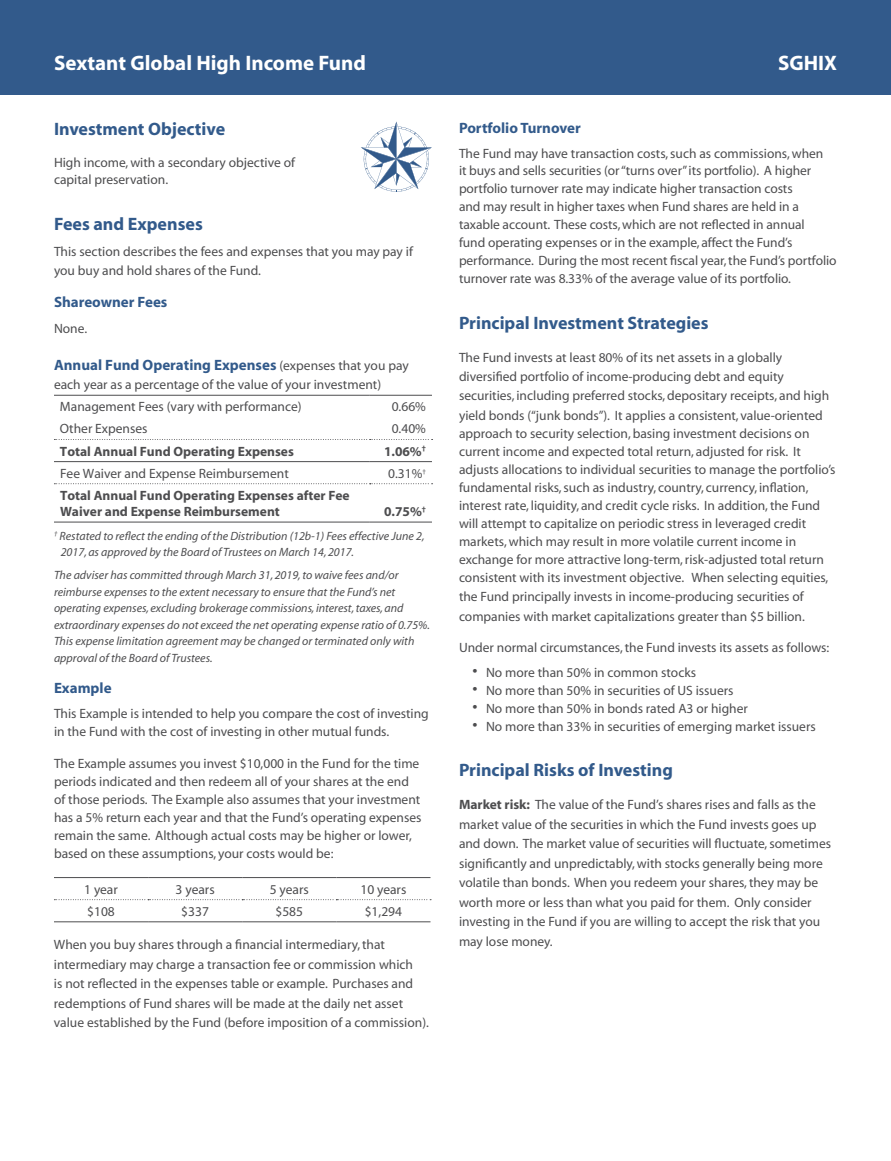
<style>
.page{position:relative;width:891px;height:1161px;background:#fff}
.page>*{position:absolute;margin:0;border:0;box-sizing:border-box;transform-origin:0 0}
.t1{font:700 21px "Myriad";color:#fff}
.t2{font:700 18px "Myriad";color:#325a8b}
.t3{font:700 15px "Myriad";color:#325a8b}
.t4{font:13.5px/18px "Myriad";color:#4d4d4f}
.t5{font:700 13.5px/16.2px "Myriad";color:#4d4d4f}
.t6{font:italic 12px/16.5px "Myriad";color:#4d4d4f}
.s1{font-weight:400;font-size:13.5px;color:#4d4d4f}
.s2{font-size:18px}
.s3{font-weight:700}
</style>
<div class="page">
<hr style="left:54px;top:395px;width:316px;height:1px;background:#4d4d4f">
<hr style="left:370px;top:395px;width:62px;height:1px;background:#4d4d4f">
<hr style="left:54px;top:461px;width:316px;height:1px;background:#4d4d4f">
<hr style="left:370px;top:461px;width:62px;height:1px;background:#4d4d4f">
<hr style="left:54px;top:522px;width:316px;height:1px;background:#4d4d4f">
<hr style="left:370px;top:522px;width:62px;height:1px;background:#4d4d4f">
<svg style="left:54px;top:439px;width:379px;height:1px"></svg>
<svg style="left:54px;top:483px;width:379px;height:1px"></svg>
<hr style="left:54px;top:877px;width:94px;height:1px;background:#4d4d4f">
<hr style="left:148px;top:877px;width:94px;height:1px;background:#4d4d4f">
<hr style="left:242px;top:877px;width:94px;height:1px;background:#4d4d4f">
<hr style="left:336px;top:877px;width:94px;height:1px;background:#4d4d4f">
<hr style="left:54px;top:921px;width:94px;height:1px;background:#4d4d4f">
<hr style="left:148px;top:921px;width:94px;height:1px;background:#4d4d4f">
<hr style="left:242px;top:921px;width:94px;height:1px;background:#4d4d4f">
<hr style="left:336px;top:921px;width:94px;height:1px;background:#4d4d4f">
<svg style="left:54px;top:899px;width:377px;height:1px"></svg>
<div style="left:0;top:0;width:891px;height:94px;background:#325a8b"></div>
<svg style="left:361px;top:122px;width:71px;height:70px"></svg>
<h1 class="t1" style="left:54px;top:52px;width:313px">Sextant Global High Income Fund</h1>
<h1 class="t1" style="left:778px;top:52px;width:60px">SGHIX</h1>
<h2 class="t2" style="left:54px;top:120px;width:173px">Investment Objective</h2>
<p class="t4" style="left:54px;top:154px;width:243px">High income, with a secondary objective of capital preservation.</p>
<h2 class="t2" style="left:54px;top:214px;width:150px">Fees and Expenses</h2>
<p class="t4" style="left:54px;top:242px;width:360px;line-height:19.5px">This section describes the fees and expenses that you may pay if you buy and hold shares of the Fund.</p>
<p class="t3" style="left:54px;top:294px;width:115px">Shareowner Fees</p>
<p class="t4" style="left:54px;top:320px;width:35px">None.</p>
<p class="t3" style="left:54px;top:357px;width:356px">Annual Fund Operating Expenses <span class="s1">(expenses that you pay</span></p>
<p class="t4" style="left:60px;top:374px;width:323px;line-height:22.2px;text-indent:-6px">each year as a percentage of the value of your investment)<br>Management Fees (vary with performance)</p>
<p class="t4" style="left:392px;top:398px;width:36px">0.66%</p>
<p class="t4" style="left:60px;top:421px;width:89px">Other Expenses</p>
<p class="t4" style="left:392px;top:421px;width:36px">0.40%</p>
<p class="t5" style="left:60px;top:443px;width:235px">Total Annual Fund Operating Expenses</p>
<p class="t5" style="left:384px;top:443px;width:43px">1.06%<sup>†</sup></p>
<p class="t4" style="left:60px;top:465px;width:230px">Fee Waiver and Expense Reimbursement</p>
<p class="t4" style="left:388px;top:465px;width:39px">0.31%<sup>†</sup></p>
<p class="t5" style="left:60px;top:488px;width:291px">Total Annual Fund Operating Expenses after Fee<br>Waiver and Expense Reimbursement</p>
<p class="t5" style="left:384px;top:504px;width:43px">0.75%<sup>†</sup></p>
<p class="t6" style="left:61px;top:528px;width:365px;text-indent:-7px"><sup>†</sup> Restated to reflect the ending of the Distribution (12b-1) Fees effective June 2,<br>2017, as approved by the Board of Trustees on March 14, 2017.</p>
<p class="t6" style="left:54px;top:568px;width:378px">The adviser has committed through March 31, 2019, to waive fees and/or reimburse expenses to the extent necessary to ensure that the Fund’s net operating expenses, excluding brokerage commissions, interest, taxes, and extraordinary expenses do not exceed the net operating expense ratio of 0.75%.<br>This expense limitation agreement may be changed or terminated only with approval of the Board of Trustees.</p>
<p class="t3" style="left:54px;top:681px;width:59px">Example</p>
<p class="t4" style="left:54px;top:705px;width:376px">This Example is intended to help you compare the cost of investing in the Fund with the cost of investing in other mutual funds.</p>
<p class="t4" style="left:54px;top:755px;width:369px">The Example assumes you invest $10,000 in the Fund for the time periods indicated and then redeem all of your shares at the end of those periods. The Example also assumes that your investment has a 5% return each year and that the Fund’s operating expenses remain the same. Although actual costs may be higher or lower, based on these assumptions, your costs would be:</p>
<p class="t4" style="left:84px;top:881px;width:35px">1 year</p>
<p class="t4" style="left:176px;top:881px;width:41px">3 years</p>
<p class="t4" style="left:270px;top:881px;width:41px">5 years</p>
<p class="t4" style="left:360px;top:881px;width:47px">10 years</p>
<p class="t4" style="left:87px;top:903px;width:29px">$108</p>
<p class="t4" style="left:181px;top:903px;width:29px">$337</p>
<p class="t4" style="left:275px;top:903px;width:29px">$585</p>
<p class="t4" style="left:365px;top:903px;width:39px">$1,294</p>
<p class="t4" style="left:54px;top:936px;width:376px;line-height:19.5px">When you buy shares through a financial intermediary, that intermediary may charge a transaction fee or commission which<br>is not reflected in the expenses table or example. Purchases and redemptions of Fund shares will be made at the daily net asset value established by the Fund (before imposition of a commission).</p>
<p class="t3" style="left:459px;top:120px;width:123px">Portfolio Turnover</p>
<p class="t4" style="left:459px;top:145px;width:379px">The Fund may have transaction costs, such as commissions, when<br>it buys and sells securities (or “turns over” its portfolio). A higher portfolio turnover rate may indicate higher transaction costs<br>and may result in higher taxes when Fund shares are held in a taxable account. These costs, which are not reflected in annual<br>fund operating expenses or in the example, affect the Fund’s performance. During the most recent fiscal year, the Fund’s portfolio turnover rate was 8.33% of the average value of its portfolio.</p>
<h2 class="t2" style="left:459px;top:313px;width:251px">Principal Investment Strategies</h2>
<p class="t4" style="left:459px;top:348px;width:372px;line-height:19.5px">The Fund invests at least 80% of its net assets in a globally diversified portfolio of income-producing debt and equity securities, including preferred stocks, depositary receipts, and high yield bonds (“junk bonds”). It applies a consistent, value-oriented</p>
<p class="t4" style="left:459px;top:425px;width:378px">approach to security selection, basing investment decisions on current income and expected total return, adjusted for risk. It adjusts allocations to individual securities to manage the portfolio’s fundamental risks, such as industry, country, currency, inflation, interest rate, liquidity, and credit cycle risks. In addition, the Fund will attempt to capitalize on periodic stress in leveraged credit markets, which may result in more volatile current income in exchange for more attractive long-term, risk-adjusted total return consistent with its investment objective. When selecting equities,</p>
<p class="t4" style="left:459px;top:588px;width:347px;line-height:19.5px">the Fund principally invests in income-producing securities of companies with market capitalizations greater than $5 billion.</p>
<p class="t4" style="left:459px;top:640px;width:372px">Under normal circumstances, the Fund invests its assets as follows:</p>
<p class="t4" style="left:472px;top:664px;width:225px"><span class="s2">•</span> No more than 50% in common stocks</p>
<p class="t4" style="left:472px;top:682px;width:263px"><span class="s2">•</span> No more than 50% in securities of US issuers</p>
<p class="t4" style="left:472px;top:700px;width:277px"><span class="s2">•</span> No more than 50% in bonds rated A3 or higher</p>
<p class="t4" style="left:472px;top:718px;width:345px"><span class="s2">•</span> No more than 33% in securities of emerging market issuers</p>
<h2 class="t2" style="left:459px;top:761px;width:215px">Principal Risks of Investing</h2>
<p class="t4" style="left:459px;top:796px;width:374px;line-height:19.5px"><span class="s3">Market risk:</span> The value of the Fund’s shares rises and falls as the market value of the securities in which the Fund invests goes up and down. The market value of securities will fluctuate, sometimes significantly and unpredictably, with stocks generally being more volatile than bonds. When you redeem your shares, they may be worth more or less than what you paid for them. Only consider investing in the Fund if you are willing to accept the risk that you may lose money.</p>
</div>
